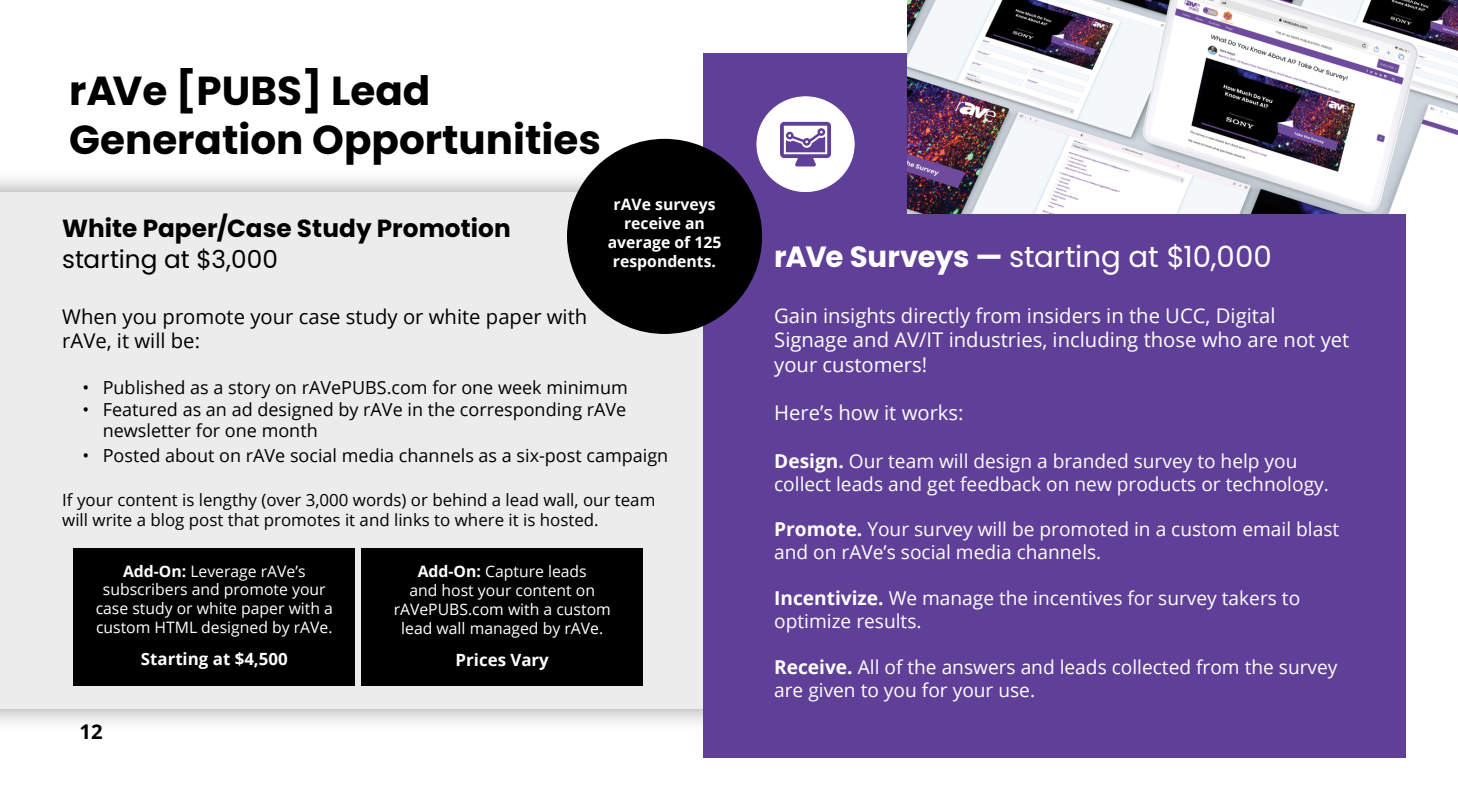
<style>
.page{position:relative;width:1458px;height:810px;background:#fff}
.page>*{position:absolute;margin:0;border:0;box-sizing:border-box;transform-origin:0 0}
.t1{font:700 40.5px/48.6px "Poppins";color:#000}
.t2{font:29.25px "Poppins";letter-spacing:-.005em;color:#fff}
.t3{font:700 24.75px "Poppins";color:#000}
.t4{font:24.75px "Poppins";color:#000}
.t5{font:20.25px/24.3px "Open Sans";color:#fff}
.t6{font:20.25px/24.3px "Open Sans";color:#000}
.t7{font:700 20.25px "Open Sans";color:#000}
.t8{font:19.12px/22.9px "Open Sans";color:#fff}
.t9{font:18px/21.6px "Open Sans";color:#000}
.t10{font:16.88px/20.2px "Open Sans";color:#000}
.t11{font:700 16.88px "Open Sans";color:#fff}
.t12{font:15.75px/18.9px "Open Sans";color:#fff;text-align:center}
.t13{font:700 15.75px/18.9px "Open Sans";color:#fff;text-align:center}
.s1{font-weight:700}
</style>
<div class="page">
<div style="left:0;top:169px;width:1349px;height:562px;background:#000;opacity:.4"></div>
<div style="left:0;top:192px;width:1326px;height:517px;background:#ececed"></div>
<div style="left:703px;top:53px;width:702px;height:704px;background:#603f99"></div>
<div style="left:757px;top:97px;width:97px;height:95px;background:#fff;border-radius:50%"></div>
<svg style="left:780px;top:122px;width:51px;height:45px"></svg>
<img style="left:907px;top:0;width:551px;height:214px">
<div style="left:567px;top:139px;width:195px;height:195px;background:#000;border-radius:50%"></div>
<div style="left:74px;top:548px;width:281px;height:138px;background:#000"></div>
<div style="left:361px;top:548px;width:282px;height:138px;background:#000"></div>
<h1 class="t1" style="left:69px;top:67px;width:533px">rAVe [PUBS] Lead<br>Generation Opportunities</h1>
<p class="t13" style="left:608px;top:195px;width:115px">rAVe surveys receive an average of 125 respondents.</p>
<p class="t3" style="left:62px;top:214px;width:450px">White Paper/Case Study Promotion</p>
<p class="t4" style="left:62px;top:245px;width:217px">starting at $3,000</p>
<p class="t6" style="left:62px;top:304px;width:527px">When you promote your case study or white paper with rAVe, it will be:</p>
<p class="t9" style="left:83px;top:376px;width:547px">• Published as a story on rAVePUBS.com for one week minimum</p>
<p class="t9" style="left:103px;top:398px;width:525px;text-indent:-20px">• Featured as an ad designed by rAVe in the corresponding rAVe newsletter for one month</p>
<p class="t9" style="left:83px;top:444px;width:587px">• Posted about on rAVe social media channels as a six-post campaign</p>
<p class="t10" style="left:62px;top:489px;width:595px">If your content is lengthy (over 3,000 words) or behind a lead wall, our team will write a blog post that promotes it and links to where it is hosted.</p>
<p class="t12" style="left:96px;top:561px;width:239px"><span class="s1">Add-On:</span> Leverage rAVe’s subscribers and promote your case study or white paper with a custom HTML designed by rAVe.</p>
<p class="t11" style="left:141px;top:647px;width:148px">Starting at $4,500</p>
<p class="t7" style="left:80px;top:717px;width:25px">12</p>
<p class="t12" style="left:394px;top:562px;width:219px"><span class="s1">Add-On:</span> Capture leads<br>and host your content on rAVePUBS.com with a custom lead wall managed by rAVe.</p>
<p class="t11" style="left:456px;top:648px;width:95px">Prices Vary</p>
<h2 class="t2" style="left:774px;top:240px;width:499px"><span class="s1">rAVe Surveys —</span> starting at $10,000</h2>
<p class="t5" style="left:774px;top:303px;width:577px">Gain insights directly from insiders in the UCC, Digital<br>Signage and AV/IT industries, including those who are not yet your customers!</p>
<p class="t5" style="left:774px;top:400px;width:191px">Here’s how it works:</p>
<p class="t8" style="left:774px;top:449px;width:556px"><span class="s1">Design.</span> Our team will design a branded survey to help you collect leads and get feedback on new products or technology.</p>
<p class="t8" style="left:774px;top:518px;width:566px"><span class="s1">Promote.</span> Your survey will be promoted in a custom email blast and on rAVe’s social media channels.</p>
<p class="t8" style="left:774px;top:586px;width:527px"><span class="s1">Incentivize.</span> We manage the incentives for survey takers to optimize results.</p>
<p class="t8" style="left:774px;top:655px;width:565px"><span class="s1">Receive.</span> All of the answers and leads collected from the survey are given to you for your use.</p>
</div>
